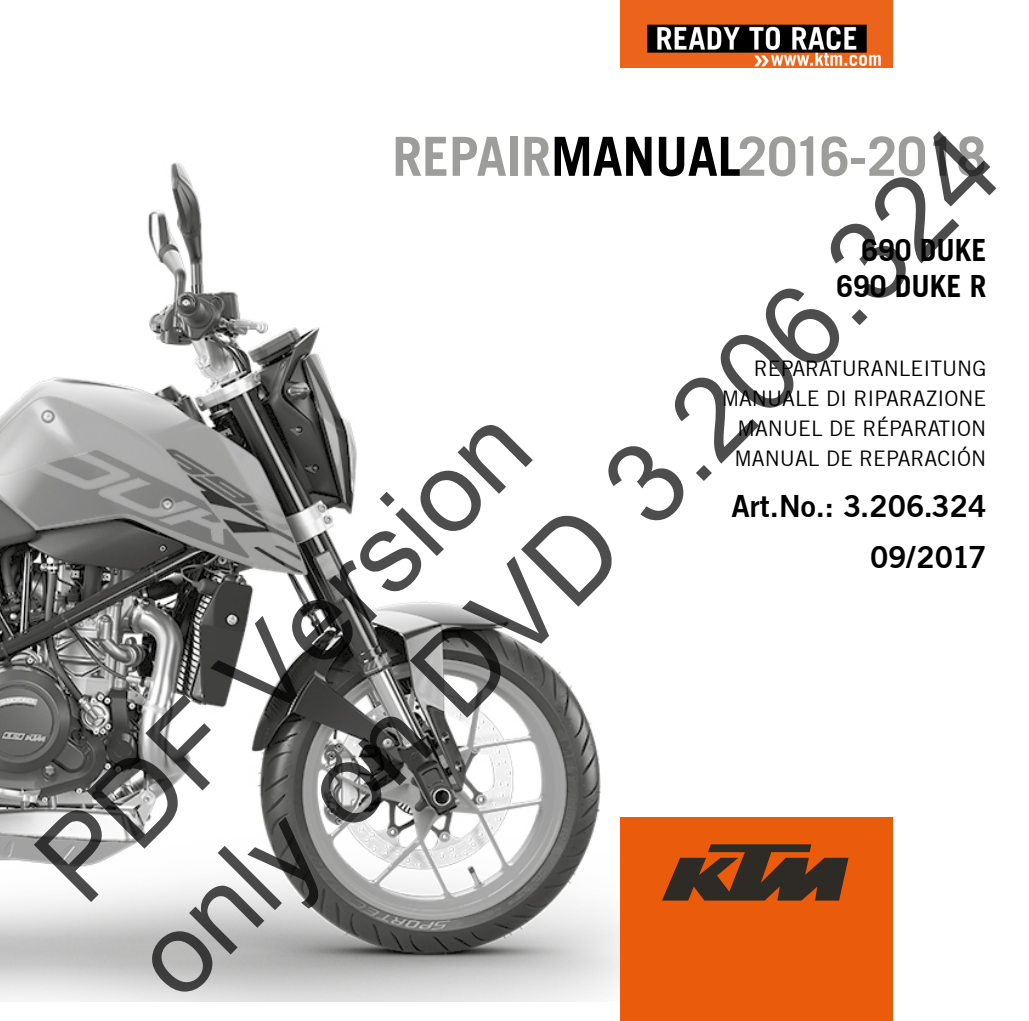
<style>
.page{position:relative;width:1029px;height:1021px;background:#fff}
.page>*{position:absolute;margin:0;border:0;box-sizing:border-box;transform-origin:0 0}
.t1{font:113.1px/135.9px "Arial";color:rgb(0 0 0/.7)}
.t2{font:700 54px "Trade Gothic";letter-spacing:-.005em;color:#9d9d9c}
.t3{font:30px "Trade Gothic Bold Two";color:#000}
.Titel_Bike{font:700 30px "Trade Gothic";color:#000}
.t4{font:21px "Trade Gothic";color:#000}
.s1{color:#000}
</style>
<div class="page">
<img style="left:0;top:162px;width:621px;height:839px">
<img style="left:621px;top:0;width:272px;height:67px">
<div style="left:621px;top:817px;width:272px;height:203px;background:#ea5b0b"></div>
<svg style="left:662px;top:844px;width:186px;height:56px"></svg>
<h1 class="t1" style="left:10px;top:832px;width:1171px;rotate:-45deg">PDF Version<br>only on DVD 3.206.324</h1>
<p class="t2" style="left:392px;top:123px;width:596px">REPAIR<span class="s1">MANUAL</span>2016-2018</p>
<p class="Titel_Bike" style="left:861px;top:232px;width:127px">690 DUKE</p>
<p class="Titel_Bike" style="left:836px;top:268px;width:152px">690 DUKE R</p>
<p class="t4" style="left:754px;top:355px;width:234px">REPARATURANLEITUNG</p>
<p class="t4" style="left:722px;top:385px;width:266px">MANUALE DI RIPARAZIONE</p>
<p class="t4" style="left:738px;top:415px;width:250px">MANUEL DE RÉPARATION</p>
<p class="t4" style="left:734px;top:445px;width:253px">MANUAL DE REPARACIÓN</p>
<p class="t3" style="left:732px;top:487px;width:256px">Art.No.: 3.206.324</p>
<p class="t3" style="left:870px;top:539px;width:118px">09/2017</p>
</div>
